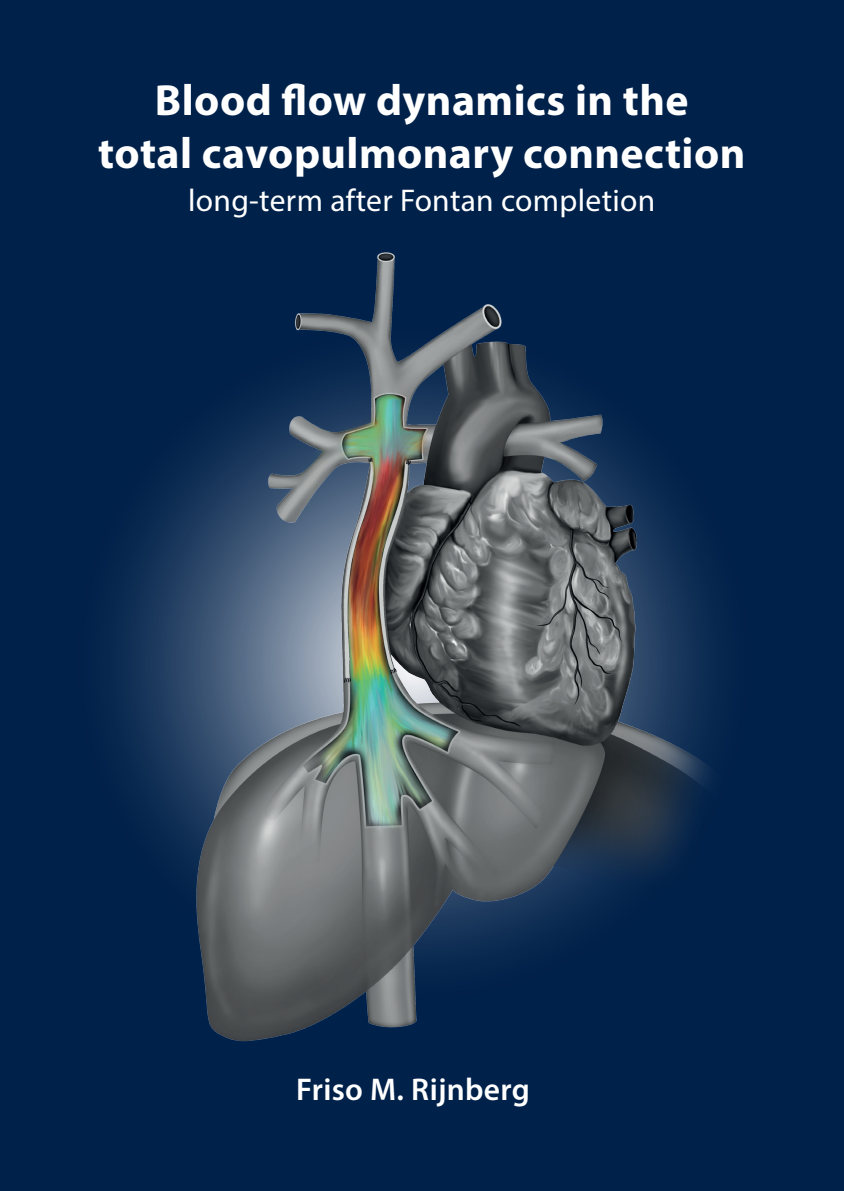
<style>
.page{position:relative;width:844px;height:1191px;background:#fff}
.page>*{position:absolute;margin:0;border:0;box-sizing:border-box;transform-origin:0 0}
.t1{font:700 43.75px/52.5px "Myriad Pro";letter-spacing:.01em;color:#fff;text-align:center}
.t2{font:31.5px "Myriad Pro";letter-spacing:.01em;color:#fff}
.t3{font:600 31.5px "Myriad Pro";letter-spacing:.01em;color:#fff}
</style>
<div class="page">
<div style="left:0;top:0;width:843px;height:1191px;background:#00214a"></div>
<svg style="left:70px;top:320px;width:685px;height:685px"></svg>
<img style="left:162px;top:252px;width:593px;height:790px">
<p class="t1" style="left:98px;top:73px;width:648px">Blood flow dynamics in the<br>total cavopulmonary connection</p>
<p class="t2" style="left:188px;top:181px;width:468px">long-term after Fontan completion</p>
<p class="t3" style="left:296px;top:1069px;width:235px">Friso M. Rijnberg</p>
</div>
